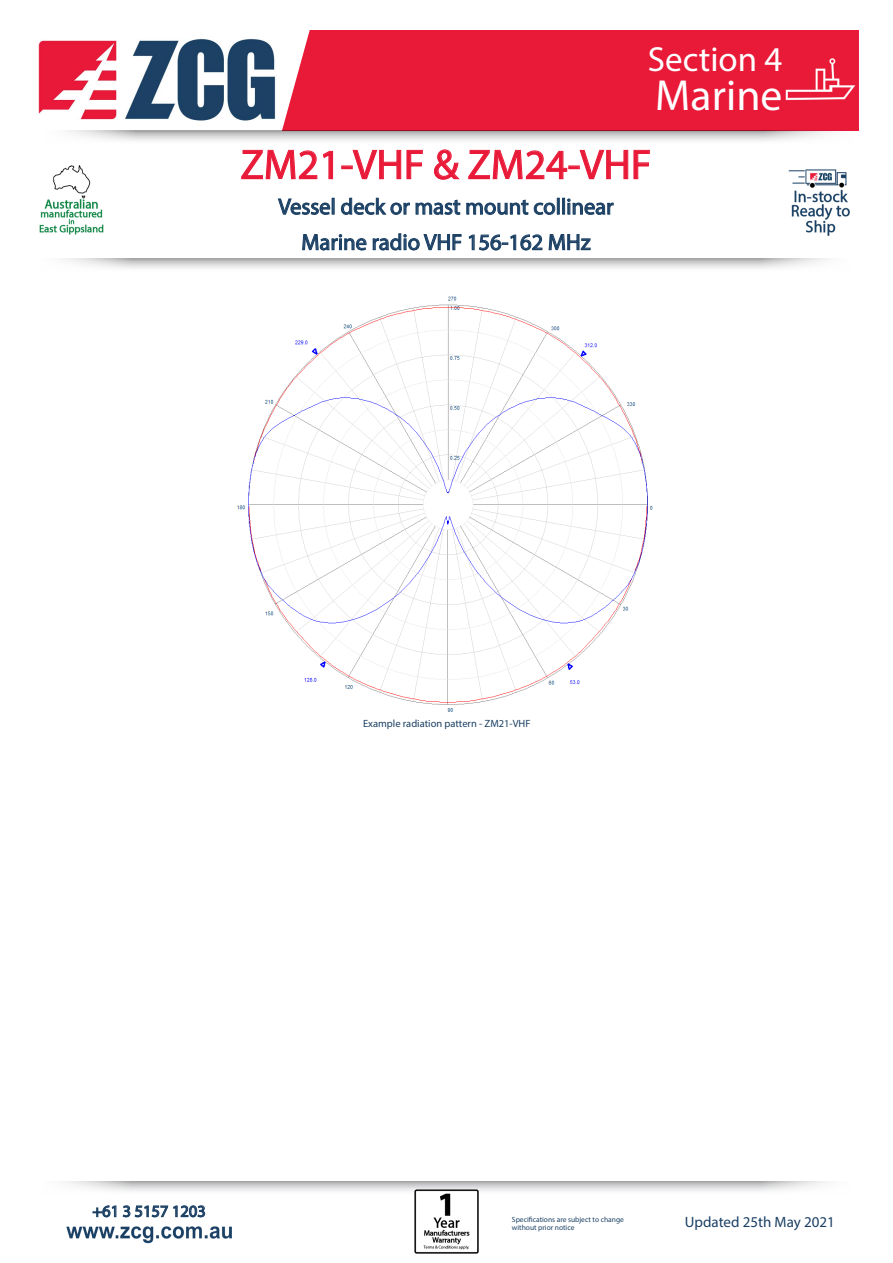
<style>
.page{position:relative;width:893px;height:1263px;background:#fff}
.page>*{position:absolute;margin:0;border:0;box-sizing:border-box;transform-origin:0 0}
.t1{font:43.65px "Myriad Pro";color:#fff}
.t2{font:42px "Myriad Pro";color:#e91938}
.t3{font:34.95px "Myriad Pro";color:#fff}
.t4{font:22.5px "Myriad Pro";color:#1b4064}
.t5{font:16.5px "Myriad Pro";color:#1b4064}
.t6{font:15px "Myriad Pro";color:#1b4064}
.t7{font:10.5px "Myriad Pro";color:#1b4064}
.t8{font:7.5px "Myriad Pro";color:#1b4064}
</style>
<div class="page">
<img style="left:66px;top:1226px;width:166px;height:17px">
<svg style="left:92px;top:1205px;width:114px;height:13px"></svg>
<svg style="left:64px;top:1181px;width:764px;height:13px"></svg>
<svg style="left:65px;top:259px;width:762px;height:10px"></svg>
<div style="left:273px;top:30px;width:586px;height:101px;background:#e91938"></div>
<svg style="left:68px;top:131px;width:764px;height:10px"></svg>
<svg style="left:634px;top:150px;width:16px;height:29px"></svg>
<svg style="left:241px;top:149px;width:387px;height:116px"></svg>
<img style="left:38px;top:34px;width:244px;height:91px">
<img style="left:237px;top:296px;width:416px;height:416px">
<img style="left:414px;top:1190px;width:64px;height:64px">
<img style="left:788px;top:169px;width:62px;height:67px">
<img style="left:785px;top:44px;width:72px;height:72px">
<img style="left:39px;top:165px;width:65px;height:70px">
<p class="t3" style="left:648px;top:38px;width:136px">Section 4</p>
<p class="t1" style="left:655px;top:69px;width:129px">Marine</p>
<p class="t2" style="left:241px;top:139px;width:412px">ZM21-VHF &amp; ZM24-VHF</p>
<p class="t4" style="left:278px;top:193px;width:337px">Vessel deck or mast mount collinear</p>
<p class="t4" style="left:301px;top:228px;width:291px">Marine radio VHF 156-162 MHz</p>
<p class="t7" style="left:363px;top:717px;width:169px">Example radiation pattern - ZM21-VHF</p>
<p class="t5" style="left:92px;top:1201px;width:115px">+61 3 5157 1203</p>
<p class="t8" style="left:512px;top:1214px;width:113px">Specifications are subject to change</p>
<p class="t8" style="left:512px;top:1223px;width:64px">without prior notice</p>
<p class="t6" style="left:685px;top:1213px;width:152px">Updated 25th May 2021</p>
</div>
